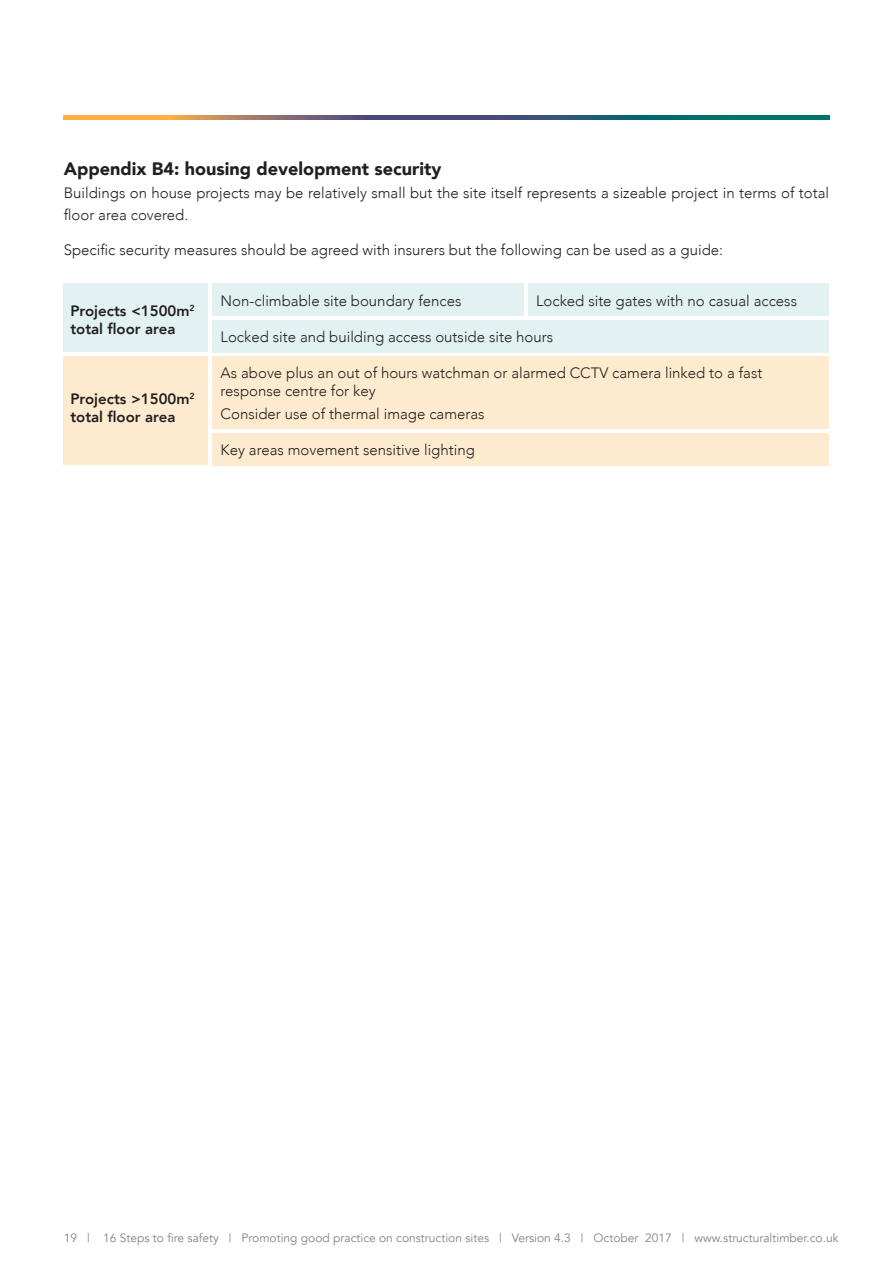
<style>
.page{position:relative;width:893px;height:1263px;background:#fff}
.page>*{position:absolute;margin:0;border:0;box-sizing:border-box;transform-origin:0 0}
.Sub_Bold_STA_23_v1{font:900 18px "Avenir";color:#231f20}
.Body_STA_23_v1{font:300 15px/22.5px "Avenir";color:#231f20}
.t1{font:800 15px/18px "Avenir";color:#231f20}
.t2{font:12px "Avenir";color:#808285}
</style>
<div class="page">
<svg style="left:64px;top:116px;width:765px;height:4px;background:#5f6f69"></svg>
<div style="left:64px;top:284px;width:144px;height:68px;background:#e2f1f1"></div>
<div style="left:212px;top:284px;width:311px;height:32px;background:#e2f1f1"></div>
<div style="left:528px;top:284px;width:300px;height:32px;background:#e2f1f1"></div>
<div style="left:212px;top:320px;width:616px;height:32px;background:#e2f1f1"></div>
<div style="left:64px;top:356px;width:144px;height:109px;background:#feebcf"></div>
<div style="left:212px;top:356px;width:616px;height:73px;background:#feebcf"></div>
<div style="left:212px;top:433px;width:616px;height:32px;background:#feebcf"></div>
<p class="Sub_Bold_STA_23_v1" style="left:64px;top:153px;width:379px">Appendix B4: housing development security</p>
<p class="Body_STA_23_v1" style="left:64px;top:181px;width:767px">Buildings on house projects may be relatively small but the site itself represents a sizeable project in terms of total floor area covered.</p>
<p class="Body_STA_23_v1" style="left:64px;top:239px;width:661px">Specific security measures should be agreed with insurers but the following can be used as a guide:</p>
<p class="t1" style="left:70px;top:302px;width:126px">Projects &lt;1500m<sup>2 </sup>total floor area</p>
<p class="t1" style="left:70px;top:390px;width:126px">Projects &gt;1500m<sup>2 </sup>total floor area</p>
<p class="Body_STA_23_v1" style="left:221px;top:290px;width:242px">Non-climbable site boundary fences</p>
<p class="Body_STA_23_v1" style="left:536px;top:290px;width:262px">Locked site gates with no casual access</p>
<p class="Body_STA_23_v1" style="left:221px;top:326px;width:334px">Locked site and building access outside site hours</p>
<p class="Body_STA_23_v1" style="left:221px;top:364px;width:543px;line-height:18px">As above plus an out of hours watchman or alarmed CCTV camera linked to a fast response centre for key</p>
<p class="Body_STA_23_v1" style="left:221px;top:402px;width:266px">Consider use of thermal image cameras</p>
<p class="Body_STA_23_v1" style="left:221px;top:438px;width:256px">Key areas movement sensitive lighting</p>
<p class="t2" style="left:64px;top:1231px;width:776px">19 | 16 Steps to fire safety | Promoting good practice on construction sites | Version 4.3 | October 2017 | www.structuraltimber.co.uk</p>
</div>
